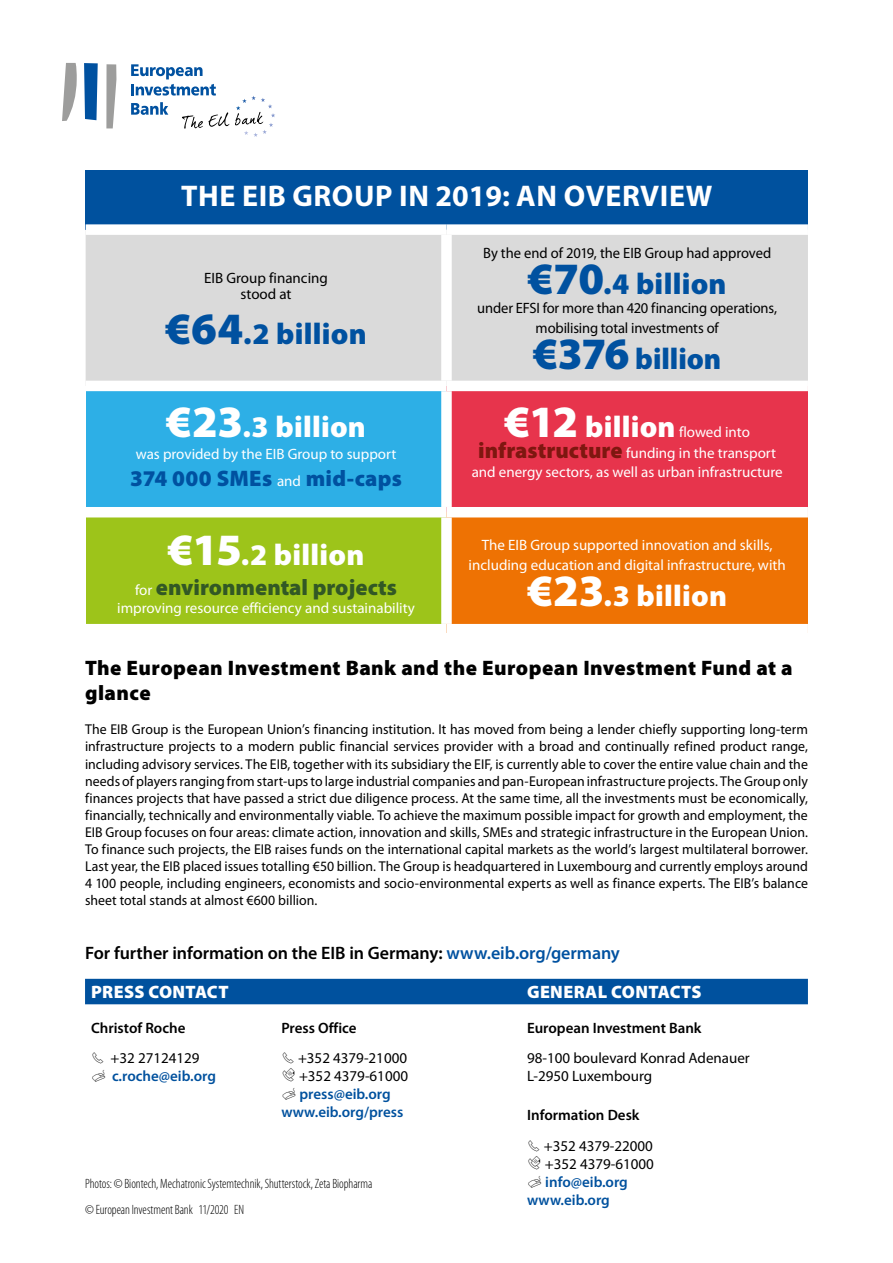
<style>
.page{position:relative;width:893px;height:1263px;background:#fff}
.page>*{position:absolute;margin:0;border:0;box-sizing:border-box;transform-origin:0 0}
.t1{font:900 30px "Myriad Pro";letter-spacing:.01em;color:#fff}
.t2{font:900 30px "Myriad Pro";letter-spacing:.01em;color:#0051a0}
.t3{font:700 30px "Myriad Pro";letter-spacing:.02em;color:#fff}
.t4{font:900 22.5px "Myriad Pro";color:#325825}
.t5{font:900 22.5px "Myriad Pro";letter-spacing:.01em;color:#0051a0}
.t6{font:900 21px/25.2px "Myriad Pro";letter-spacing:.02em;color:#000}
.t7{font:600 18px "Myriad Pro";letter-spacing:-.005em;color:#000}
.t8{font:900 18px "Myriad Pro";letter-spacing:.02em;color:#fff}
.t9{font:15px/21px "Myriad Pro";color:#fff;text-align:center}
.t10{font:15px/18px "Myriad Pro";color:#000;text-align:center}
.t11{font:600 15px/18px "Myriad Pro";color:#00519e}
.t12{font:600 15px "Myriad Pro";color:#000}
.t13{font:14.25px/17.1px "Myriad Pro";letter-spacing:.005em;color:#000;text-align:justify}
.t14{font:300 condensed 13.5px/25.8px "Myriad Pro";letter-spacing:-.005em;color:#000}
.s1{font-size:45px}
.s2{font-weight:400;font-size:15px;color:#fff}
.s3{font-weight:900;font-size:45px}
.s4{font-weight:900;font-size:30px}
.s5{font-weight:900;font-size:22.5px;color:#7e1710}
.s6{color:#0051a0}
.s7{color:#000}
.s8{font-weight:400;color:#000}
</style>
<div class="page">
<div style="left:86px;top:170px;width:722px;height:60px;background:#00519e"></div>
<div style="left:86px;top:235px;width:722px;height:146px;background:#dadada"></div>
<div style="left:86px;top:386px;width:360px;height:126px;background:#2dafe6"></div>
<div style="left:446px;top:386px;width:362px;height:126px;background:#e7344c"></div>
<div style="left:86px;top:512px;width:360px;height:121px;background:#9dc41a"></div>
<div style="left:446px;top:512px;width:362px;height:121px;background:#ee7203"></div>
<div style="left:86px;top:624px;width:360px;height:18px;background:#fff"></div>
<div style="left:446px;top:624px;width:362px;height:18px;background:#fff"></div>
<div style="left:86px;top:224px;width:360px;height:11px;background:#fff"></div>
<div style="left:446px;top:224px;width:362px;height:11px;background:#fff"></div>
<div style="left:441px;top:235px;width:11px;height:146px;background:#fff"></div>
<div style="left:86px;top:381px;width:360px;height:10px;background:#fff"></div>
<div style="left:446px;top:381px;width:362px;height:10px;background:#fff"></div>
<div style="left:441px;top:391px;width:11px;height:116px;background:#fff"></div>
<div style="left:86px;top:507px;width:360px;height:10px;background:#fff"></div>
<div style="left:446px;top:507px;width:362px;height:10px;background:#fff"></div>
<div style="left:441px;top:517px;width:11px;height:107px;background:#fff"></div>
<div style="left:85px;top:979px;width:723px;height:25px;background:#00519e"></div>
<svg style="left:182px;top:112px;width:47px;height:17px"></svg>
<svg style="left:131px;top:64px;width:85px;height:32px"></svg>
<svg style="left:131px;top:102px;width:37px;height:13px"></svg>
<svg style="left:62px;top:63px;width:15px;height:58px"></svg>
<svg style="left:84px;top:63px;width:14px;height:57px"></svg>
<svg style="left:106px;top:64px;width:10px;height:64px"></svg>
<svg style="left:235px;top:96px;width:40px;height:41px"></svg>
<h1 class="t3" style="left:181px;top:179px;width:533px">THE EIB GROUP IN 2019: AN OVERVIEW</h1>
<p class="t10" style="left:204px;top:270px;width:125px;line-height:16.5px">EIB Group financing stood at</p>
<h1 class="t2" style="left:165px;top:317px;width:203px"><span class="s1">€64</span>.2 billion</h1>
<h1 class="t1" style="left:166px;top:409px;width:201px"><span class="s1">€23</span>.3 billion</h1>
<p class="t9" style="left:136px;top:444px;width:262px">was provided by the EIB Group to support</p>
<h2 class="t5" style="left:130px;top:466px;width:273px">374 000 SMEs <span class="s2">and</span> mid-caps</h2>
<h1 class="t1" style="left:168px;top:538px;width:198px"><span class="s1">€15</span>.2 billion</h1>
<h2 class="t4" style="left:135px;top:575px;width:263px"><span class="s2">for</span> environmental projects</h2>
<p class="t9" style="left:117px;top:598px;width:299px">improving resource efficiency and sustainability</p>
<p class="t10" style="left:483px;top:244px;width:290px">By the end of 2019, the EIB Group had approved</p>
<h1 class="t2" style="left:528px;top:267px;width:200px"><span class="s1">€70</span>.4 billion</h1>
<p class="t10" style="left:477px;top:299px;width:301px;line-height:19.5px">under EFSI for more than 420 financing operations, mobilising total investments of</p>
<h1 class="t2" style="left:533px;top:342px;width:190px"><span class="s1">€376</span> billion</h1>
<p class="t9" style="left:478px;top:421px;width:299px"><span class="s3">€12</span> <span class="s4">billion</span> flowed into <span class="s5">infrastructure</span> funding in the transport</p>
<p class="t9" style="left:472px;top:462px;width:313px">and energy sectors, as well as urban infrastructure</p>
<p class="t9" style="left:469px;top:536px;width:319px;line-height:19.5px">The EIB Group supported innovation and skills, including education and digital infrastructure, with</p>
<h1 class="t1" style="left:527px;top:579px;width:201px"><span class="s1">€23</span>.3 billion</h1>
<h3 class="t6" style="left:85px;top:655px;width:709px">The European Investment Bank and the European Investment Fund at a glance</h3>
<p class="t13" style="left:85px;top:721px;width:724px">The EIB Group is the European Union’s financing institution. It has moved from being a lender chiefly supporting long-term infrastructure projects to a modern public financial services provider with a broad and continually refined product range, including advisory services. The EIB, together with its subsidiary the EIF, is currently able to cover the entire value chain and the needs of players ranging from start-ups to large industrial companies and pan-European infrastructure projects. The Group only finances projects that have passed a strict due diligence process. At the same time, all the investments must be economically, financially, technically and environmentally viable. To achieve the maximum possible impact for growth and employment, the EIB Group focuses on four areas: climate action, innovation and skills, SMEs and strategic infrastructure in the European Union.<br>To finance such projects, the EIB raises funds on the international capital markets as the world’s largest multilateral borrower.<br>Last year, the EIB placed issues totalling €50 billion. The Group is headquartered in Luxembourg and currently employs around 4 100 people, including engineers, economists and socio-environmental experts as well as finance experts. The EIB’s balance sheet total stands at almost €600 billion.</p>
<p class="t7" style="left:85px;top:943px;width:536px">For further information on the EIB in Germany: <span class="s6">www.eib.org/germany</span></p>
<p class="t8" style="left:91px;top:982px;width:139px">PRESS CONTACT</p>
<p class="t8" style="left:527px;top:982px;width:176px">GENERAL CONTACTS</p>
<p class="t12" style="left:91px;top:1019px;width:96px">Christof Roche</p>
<p class="t11" style="left:112px;top:1049px;width:105px;text-indent:-21px"><span class="s7">✓</span> <span class="s8">+32 27124129 </span>c.roche@eib.org</p>
<p class="t12" style="left:281px;top:1019px;width:77px">Press Office</p>
<p class="t10" style="left:281px;top:1049px;width:128px;text-align:right">✓ +352 4379-21000 +352 4379-61000</p>
<p class="t11" style="left:281px;top:1085px;width:124px;text-align:center">press@eib.org www.eib.org/press</p>
<p class="t12" style="left:527px;top:1019px;width:176px">European Investment Bank</p>
<p class="t10" style="left:527px;top:1049px;width:224px;text-align:left">98-100 boulevard Konrad Adenauer<br>L-2950 Luxembourg</p>
<p class="t12" style="left:527px;top:1106px;width:114px">Information Desk</p>
<p class="t10" style="left:527px;top:1137px;width:128px;text-align:right">✓ +352 4379-22000 +352 4379-61000</p>
<p class="t11" style="left:527px;top:1173px;width:102px;text-indent:18px">info@eib.org www.eib.org</p>
<p class="t14" style="left:85px;top:1171px;width:289px">Photos: © Biontech, Mechatronic Systemtechnik, Shutterstock, Zeta Biopharma © European Investment Bank 11/2020 EN</p>
</div>
